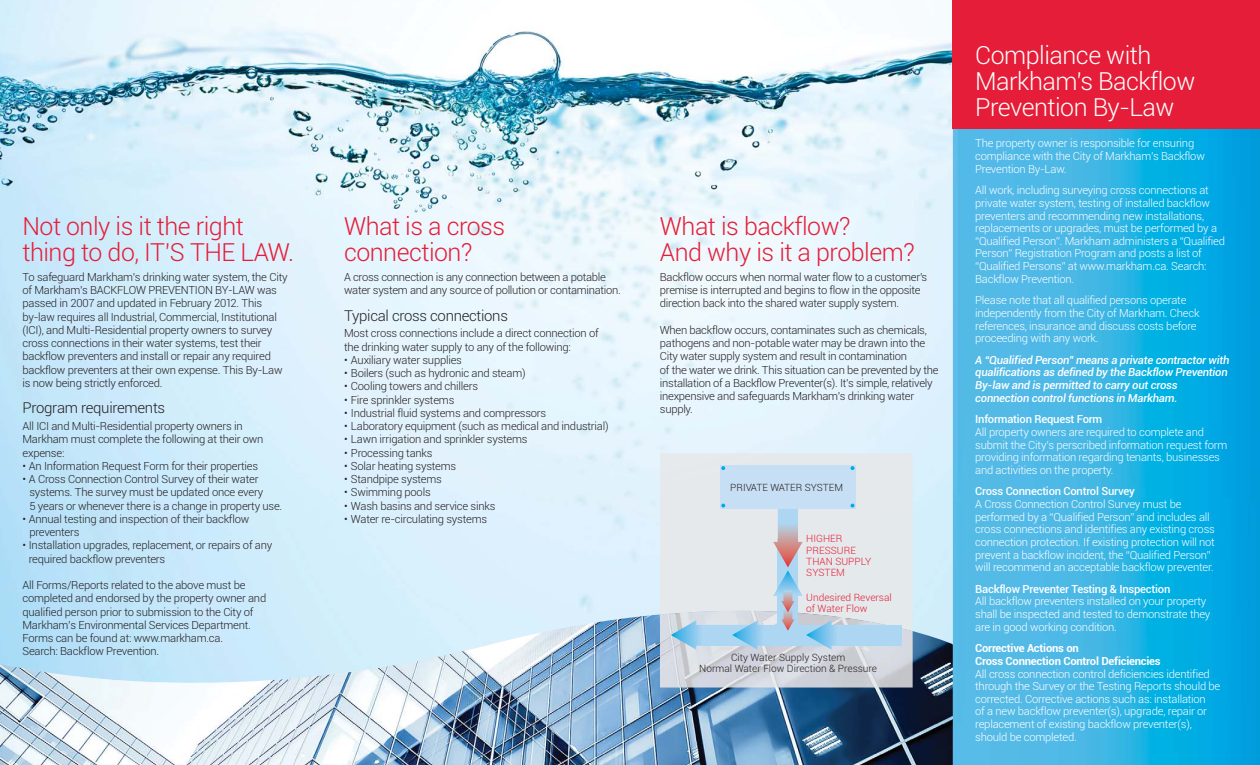
<style>
.page{position:relative;width:1260px;height:765px;background:#fff}
.page>*{position:absolute;margin:0;border:0;box-sizing:border-box;transform-origin:0 0}
.t1{font:300 25px/26.2px "Roboto";letter-spacing:-.02em;color:#e51d38}
.t2{font:300 25px/26.2px "Roboto";letter-spacing:-.02em;color:#fff}
.t3{font:300 15px "Roboto";letter-spacing:-.02em;color:#231f20}
.t4{font:300 11.25px/13.2px "Roboto";letter-spacing:-.02em;color:#231f20}
.t5{font:300 11.25px/12.6px "Roboto";letter-spacing:-.02em;color:#fff}
.t6{font:italic 500 11.25px/12.6px "Roboto";letter-spacing:-.02em;color:#fff}
.t7{font:500 11.25px "Roboto";letter-spacing:-.02em;color:#fff}
.t8{font:700 11.25px/12.6px "Roboto";letter-spacing:-.02em;color:#fff}
.t9{font:300 10.12px/11.2px "Roboto";color:#e51d38}
.t10{font:300 10.12px/11.2px "Roboto";color:#231f20;text-align:center}
.t11{font:300 10px "Roboto";color:#231f20}
</style>
<div class="page">
<img style="left:0;top:0;width:953px;height:569px">
<svg style="left:0;top:569px;width:953px;height:41px;background:#ceebfb"></svg>
<img style="left:0;top:610px;width:953px;height:155px">
<img style="left:953px;top:128px;width:307px;height:637px">
<img style="left:953px;top:644px;width:1px;height:121px">
<div style="left:953px;top:0;width:307px;height:128px;background:#e51d38"></div>
<div style="left:660px;top:453px;width:253px;height:157px;background:#e6e9eb"></div>
<img style="left:660px;top:610px;width:253px;height:78px">
<div style="left:720px;top:465px;width:136px;height:44px;background:#c7dff4"></div>
<svg style="left:721px;top:466px;width:4px;height:4px"></svg>
<svg style="left:851px;top:466px;width:3px;height:4px"></svg>
<svg style="left:662px;top:490px;width:251px;height:160px;background:#d6e0e9"></svg>
<h1 class="t1" style="left:22px;top:215px;width:273px">Not only is it the right thing to do, IT’S THE LAW.</h1>
<p class="t4" style="left:22px;top:271px;width:267px">To safeguard Markham’s drinking water system, the City of Markham’s BACKFLOW PREVENTION BY-LAW was passed in 2007 and updated in February 2012. This by-law requires all Industrial, Commercial, Institutional (ICI), and Multi-Residential property owners to survey cross connections in their water systems, test their backflow preventers and install or repair any required backflow preventers at their own expense. This By-Law is now being strictly enforced.</p>
<h2 class="t3" style="left:22px;top:402px;width:144px">Program requirements</h2>
<p class="t4" style="left:22px;top:420px;width:242px">All ICI and Multi-Residential property owners in<br>Markham must complete the following at their own expense:</p>
<p class="t4" style="left:22px;top:460px;width:237px">• An Information Request Form for their properties</p>
<p class="t4" style="left:29px;top:473px;width:254px;text-indent:-7px">• A Cross Connection Control Survey of their water systems. The survey must be updated once every<br>5 years or whenever there is a change in property use.</p>
<p class="t4" style="left:29px;top:513px;width:221px;text-indent:-7px">• Annual testing and inspection of their backflow preventers</p>
<p class="t4" style="left:29px;top:540px;width:245px;text-indent:-6px">• Installation upgrades, replacement, or repairs of any required backflow preventers</p>
<p class="t4" style="left:22px;top:579px;width:245px">All Forms/Reports related to the above must be completed and endorsed by the property owner and qualified person prior to submission to the City of Markham’s Environmental Services Department.<br>Forms can be found at: www.markham.ca.<br>Search: Backflow Prevention.</p>
<h1 class="t1" style="left:344px;top:215px;width:163px">What is a cross connection?</h1>
<p class="t4" style="left:344px;top:271px;width:278px">A cross connection is any connection between a potable water system and any source of pollution or contamination.</p>
<h2 class="t3" style="left:344px;top:309px;width:165px">Typical cross connections</h2>
<p class="t4" style="left:344px;top:328px;width:256px">Most cross connections include a direct connection of the drinking water supply to any of the following:</p>
<p class="t4" style="left:344px;top:354px;width:119px">• Auxiliary water supplies</p>
<p class="t4" style="left:344px;top:367px;width:183px">• Boilers (such as hydronic and steam)</p>
<p class="t4" style="left:344px;top:381px;width:136px">• Cooling towers and chillers</p>
<p class="t4" style="left:344px;top:394px;width:112px">• Fire sprinkler systems</p>
<p class="t4" style="left:344px;top:407px;width:204px">• Industrial fluid systems and compressors</p>
<p class="t4" style="left:344px;top:420px;width:266px">• Laboratory equipment (such as medical and industrial)</p>
<p class="t4" style="left:344px;top:434px;width:185px">• Lawn irrigation and sprinkler systems</p>
<p class="t4" style="left:344px;top:447px;width:90px">• Processing tanks</p>
<p class="t4" style="left:344px;top:460px;width:114px">• Solar heating systems</p>
<p class="t4" style="left:344px;top:473px;width:99px">• Standpipe systems</p>
<p class="t4" style="left:344px;top:487px;width:88px">• Swimming pools</p>
<p class="t4" style="left:344px;top:500px;width:153px">• Wash basins and service sinks</p>
<p class="t4" style="left:344px;top:513px;width:145px">• Water re-circulating systems</p>
<h1 class="t1" style="left:660px;top:215px;width:256px">What is backflow?<br>And why is it a problem?</h1>
<p class="t4" style="left:660px;top:271px;width:269px">Backflow occurs when normal water flow to a customer’s premise is interrupted and begins to flow in the opposite direction back into the shared water supply system.</p>
<p class="t4" style="left:660px;top:324px;width:280px">When backflow occurs, contaminates such as chemicals, pathogens and non-potable water may be drawn into the City water supply system and result in contamination<br>of the water we drink. This situation can be prevented by the installation of a Backflow Preventer(s). It’s simple, relatively inexpensive and safeguards Markham’s drinking water supply.</p>
<p class="t11" style="left:730px;top:482px;width:114px">PRIVATE WATER SYSTEM</p>
<p class="t9" style="left:806px;top:533px;width:67px">HIGHER<br>PRESSURE<br>THAN SUPPLY<br>SYSTEM</p>
<p class="t9" style="left:806px;top:592px;width:87px">Undesired Reversal of Water Flow</p>
<p class="t10" style="left:699px;top:652px;width:179px">City Water Supply System<br>Normal Water Flow Direction &amp; Pressure</p>
<h1 class="t2" style="left:975px;top:44px;width:222px">Compliance with<br>Markham’s Backflow<br>Prevention By-Law</h1>
<p class="t5" style="left:975px;top:138px;width:231px">The property owner is responsible for ensuring compliance with the City of Markham’s Backflow<br>Prevention By-Law.</p>
<p class="t5" style="left:975px;top:185px;width:251px">All work, including surveying cross connections at private water system, testing of installed backflow preventers and recommending new installations, replacements or upgrades, must be performed by a “Qualified Person”. Markham administers a “Qualified Person” Registration Program and posts a list of “Qualified Persons” at www.markham.ca. Search:<br>Backflow Prevention.</p>
<p class="t5" style="left:975px;top:295px;width:226px">Please note that all qualified persons operate independently from the City of Markham. Check references, insurance and discuss costs before proceeding with any work.</p>
<p class="t6" style="left:975px;top:354px;width:256px">A “Qualified Person” means a private contractor with qualifications as defined by the Backflow Prevention By-law and is permitted to carry out cross connection control functions in Markham.</p>
<p class="t7" style="left:975px;top:415px;width:129px">Information Request Form</p>
<p class="t5" style="left:975px;top:427px;width:254px">All property owners are required to complete and submit the City’s perscribed information request form providing information regarding tenants, businesses and activities on the property.</p>
<p class="t7" style="left:975px;top:487px;width:161px">Cross Connection Control Survey</p>
<p class="t5" style="left:975px;top:499px;width:241px">A Cross Connection Control Survey must be performed by a “Qualified Person” and includes all cross connections and identifies any existing cross connection protection. If existing protection will not prevent a backflow incident, the “Qualified Person” will recommend an acceptable backflow preventer.</p>
<p class="t7" style="left:975px;top:584px;width:197px">Backflow Preventer Testing &amp; Inspection</p>
<p class="t5" style="left:975px;top:596px;width:237px">All backflow preventers installed on your property shall be inspected and tested to demonstrate they are in good working condition.</p>
<p class="t8" style="left:975px;top:644px;width:187px">Corrective Actions on<br>Cross Connection Control Deficiencies</p>
<p class="t5" style="left:975px;top:668px;width:247px">All cross connection control deficiencies identified through the Survey or the Testing Reports should be corrected. Corrective actions such as: installation<br>of a new backflow preventer(s), upgrade, repair or replacement of existing backflow preventer(s), should be completed.</p>
</div>
